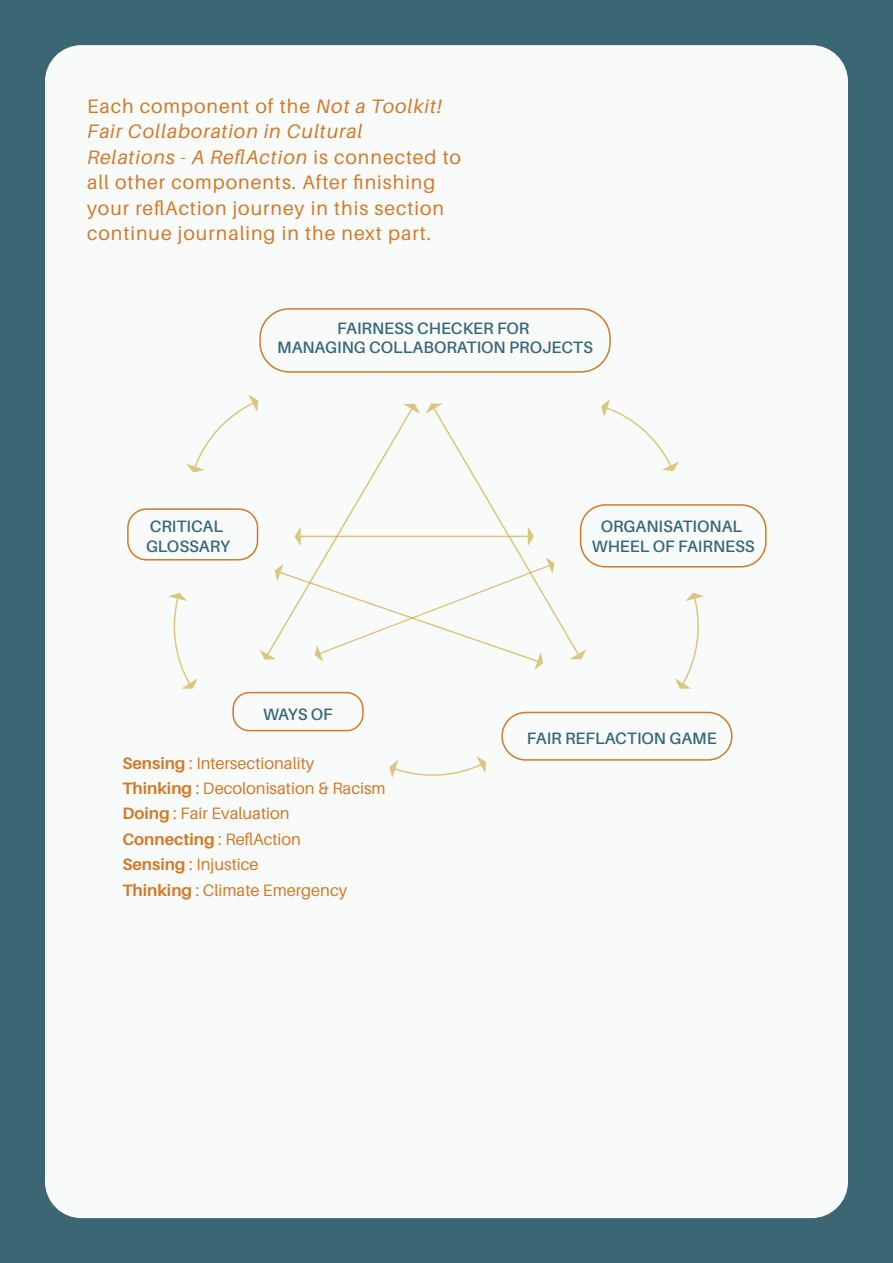
<style>
.page{position:relative;width:893px;height:1263px;background:#3b6673}
.page>*{position:absolute;margin:0;border:0;box-sizing:border-box;transform-origin:0 0}
.t1{font:19.5px/25.5px "Aileron";letter-spacing:.05em;color:#d17a28}
.t2{font:16.5px/25.5px "Aileron";color:#d17a28}
.t3{font:600 16.5px/19.8px "Aileron";color:#346778;text-align:center}
.s1{font-style:italic}
.s2{font-weight:700}
</style>
<div class="page">
<div style="left:45px;top:45px;width:803px;height:1173px;background:#f9fafa;border-radius:36px"></div>
<div style="left:259px;top:308px;width:352px;height:65px;border:2px solid #d17a28;border-radius:29px"></div>
<div style="left:127px;top:508px;width:131px;height:52px;border:2px solid #d17a28;border-radius:19px"></div>
<div style="left:232px;top:692px;width:132px;height:39px;border:2px solid #d17a28;border-radius:16px"></div>
<div style="left:501px;top:712px;width:231px;height:49px;border:2px solid #d17a28;border-radius:24px"></div>
<div style="left:580px;top:504px;width:187px;height:63px;border:2px solid #d17a28;border-radius:25px"></div>
<svg style="left:601px;top:399px;width:78px;height:72px"></svg>
<svg style="left:675px;top:593px;width:29px;height:96px"></svg>
<svg style="left:389px;top:756px;width:97px;height:22px"></svg>
<svg style="left:168px;top:395px;width:418px;height:294px"></svg>
<p class="t1" style="left:87px;top:93px;width:375px">Each component of the <span class="s1">Not a Toolkit!<br>Fair Collaboration in Cultural<br>Relations - A ReflAction</span> is connected to all other components. After finishing your reflAction journey in this section continue journaling in the next part.</p>
<p class="t3" style="left:277px;top:318px;width:317px">FAIRNESS CHECKER FOR<br>MANAGING COLLABORATION PROJECTS</p>
<p class="t3" style="left:146px;top:516px;width:86px;text-align:left">CRITICAL<br>GLOSSARY</p>
<p class="t3" style="left:263px;top:704px;width:71px">WAYS OF</p>
<p class="t3" style="left:592px;top:517px;width:164px">ORGANISATIONAL<br>WHEEL OF FAIRNESS</p>
<p class="t3" style="left:527px;top:729px;width:191px">FAIR REFLACTION GAME</p>
<p class="t2" style="left:122px;top:750px;width:265px"><span class="s2">Sensing</span> : Intersectionality<br><span class="s2">Thinking</span> : Decolonisation &amp; Racism<br><span class="s2">Doing</span> : Fair Evaluation<br><span class="s2">Connecting</span> : ReflAction<br><span class="s2">Sensing</span> : Injustice<br><span class="s2">Thinking</span> : Climate Emergency</p>
</div>
